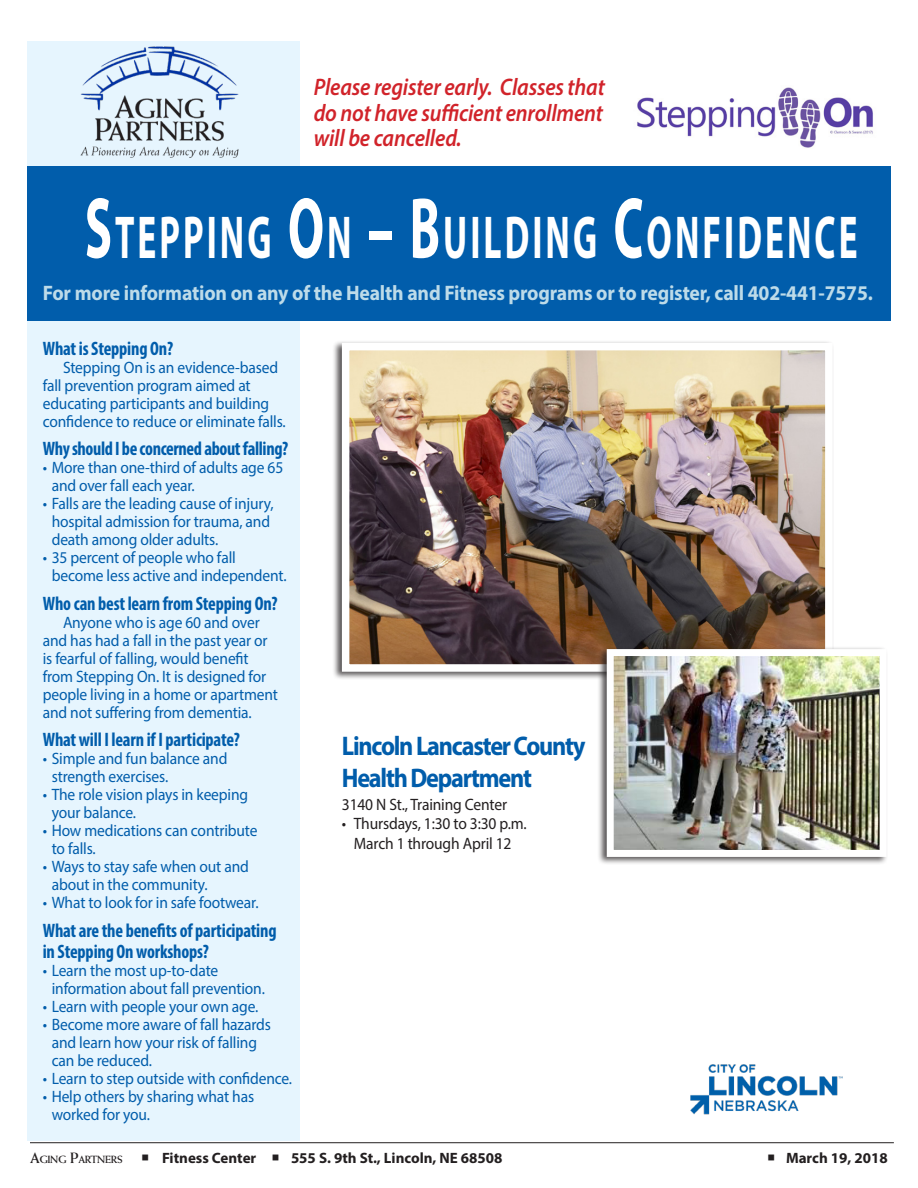
<style>
.page{position:relative;width:918px;height:1188px;background:#fff}
.page>*{position:absolute;margin:0;border:0;box-sizing:border-box;transform-origin:0 0}
.MH-Headline{font:700 60.9px "Myriad Pro";letter-spacing:.085em;color:#fff;scale:.58 1}
.Story_Headline{font:700 27px "Myriad Pro";letter-spacing:-.05em;color:#015dab;scale:.9 1}
.Story_Headline-2{font:italic 600 24px/25.5px "Myriad Pro";letter-spacing:-.01em;color:#d1232a;text-align:justify;scale:.9 1}
.Month___Year{font:700 21px "Myriad Pro";letter-spacing:-.01em;color:#bddbe9;scale:.94 1}
.t1{font:700 condensed 19.5px/21px "Myriad Pro";letter-spacing:-.01em;color:#015dab;scale:.94 1}
.t2{font:16.5px/18px "Myriad Pro";letter-spacing:-.01em;color:#015dab;scale:.94 1}
.Story_Subhead{font:16.5px/19.5px "Myriad Pro";letter-spacing:-.01em;color:#231f20;text-align:center;scale:.94 1}
.t3{font:700 15px "Myriad Pro";color:#231f20}
.s1{font-size:87px}
.s2{font-family:"Weiss Std"}
.s3{font-family:"Weiss Std";font-size:10.5px}
</style>
<div class="page">
<div style="left:28px;top:41px;width:272px;height:1100px;background:#e6f5fe"></div>
<img style="left:81px;top:46px;width:158px;height:111px">
<div style="left:27px;top:166px;width:864px;height:154px;background:#015dab"></div>
<hr style="left:30px;top:1142px;width:864px;height:1px;background:#231f20">
<div style="left:333px;top:340px;width:501px;height:340px;background:#231f20;opacity:.75"></div>
<img style="left:351px;top:352px;width:473px;height:311px">
<div style="left:342px;top:343px;width:491px;height:329px;border:8px solid #fff"></div>
<div style="left:598px;top:646px;width:291px;height:219px;background:#231f20;opacity:.75"></div>
<img style="left:615px;top:657px;width:264px;height:192px">
<div style="left:607px;top:649px;width:280px;height:208px;border:7px solid #fff"></div>
<img style="left:690px;top:1064px;width:153px;height:51px">
<img style="left:637px;top:87px;width:236px;height:61px">
<p class="Story_Headline-2" style="left:314px;top:74px;width:325px">Please register early. Classes that do not have sufficient enrollment will be cancelled.</p>
<p class="MH-Headline" style="left:85px;top:197px;width:1334px"><span class="s1">S</span>TEPPING <span class="s1">O</span>N <span class="s1">– B</span>UILDING <span class="s1">C</span>ONFIDENCE</p>
<p class="Month___Year" style="left:43px;top:279px;width:885px">For more information on any of the Health and Fitness programs or to register, call 402-441-7575.</p>
<p class="t1" style="left:43px;top:337px;width:140px">What is Stepping On?</p>
<p class="t2" style="left:43px;top:358px;width:260px;text-indent:20px">Stepping On is an evidence-based fall prevention program aimed at educating participants and building confidence to reduce or eliminate falls.</p>
<p class="t1" style="left:43px;top:438px;width:263px">Why should I be concerned about falling?</p>
<p class="t2" style="left:52px;top:459px;width:248px;text-indent:-9px">• More than one-third of adults age 65 and over fall each year.</p>
<p class="t2" style="left:52px;top:495px;width:238px;text-indent:-9px">• Falls are the leading cause of injury, hospital admission for trauma, and death among older adults.</p>
<p class="t2" style="left:52px;top:549px;width:251px;text-indent:-9px">• 35 percent of people who fall become less active and independent.</p>
<p class="t1" style="left:43px;top:592px;width:252px">Who can best learn from Stepping On?</p>
<p class="t2" style="left:43px;top:613px;width:252px;text-indent:20px">Anyone who is age 60 and over and has had a fall in the past year or is fearful of falling, would benefit from Stepping On. It is designed for people living in a home or apartment and not suffering from dementia.</p>
<p class="t1" style="left:43px;top:729px;width:211px">What will I learn if I participate?</p>
<p class="t2" style="left:52px;top:750px;width:188px;text-indent:-9px">• Simple and fun balance and strength exercises.</p>
<p class="t2" style="left:52px;top:786px;width:210px;text-indent:-9px">• The role vision plays in keeping your balance.</p>
<p class="t2" style="left:52px;top:822px;width:220px;text-indent:-9px">• How medications can contribute to falls.</p>
<p class="t2" style="left:52px;top:858px;width:211px;text-indent:-9px">• Ways to stay safe when out and about in the community.</p>
<p class="t2" style="left:43px;top:894px;width:231px">• What to look for in safe footwear.</p>
<p class="t1" style="left:43px;top:919px;width:250px">What are the benefits of participating in Stepping On workshops?</p>
<p class="t2" style="left:52px;top:961px;width:228px;text-indent:-9px">• Learn the most up-to-date information about fall prevention.</p>
<p class="t2" style="left:43px;top:997px;width:231px">• Learn with people your own age.</p>
<p class="t2" style="left:52px;top:1015px;width:235px;text-indent:-9px">• Become more aware of fall hazards and learn how your risk of falling can be reduced.</p>
<p class="t2" style="left:43px;top:1069px;width:267px">• Learn to step outside with confidence.</p>
<p class="t2" style="left:52px;top:1087px;width:217px;text-indent:-9px">• Help others by sharing what has worked for you.</p>
<p class="Story_Headline" style="left:342px;top:728px;width:272px">Lincoln Lancaster County</p>
<p class="Story_Headline" style="left:342px;top:760px;width:213px">Health Department</p>
<p class="Story_Subhead" style="left:342px;top:794px;width:177px">3140 N St., Training Center</p>
<p class="Story_Subhead" style="left:342px;top:814px;width:198px">• Thursdays, 1:30 to 3:30 p.m.<br>March 1 through April 12</p>
<p class="t3" style="left:30px;top:1149px;width:474px"><span class="s2">A</span><span class="s3">GING</span> <span class="s2">P</span><span class="s3">ARTNERS</span> ○ Fitness Center ○ 555 S. 9th St., Lincoln, NE 68508</p>
<p class="t3" style="left:767px;top:1149px;width:122px">○ March 19, 2018</p>
</div>
